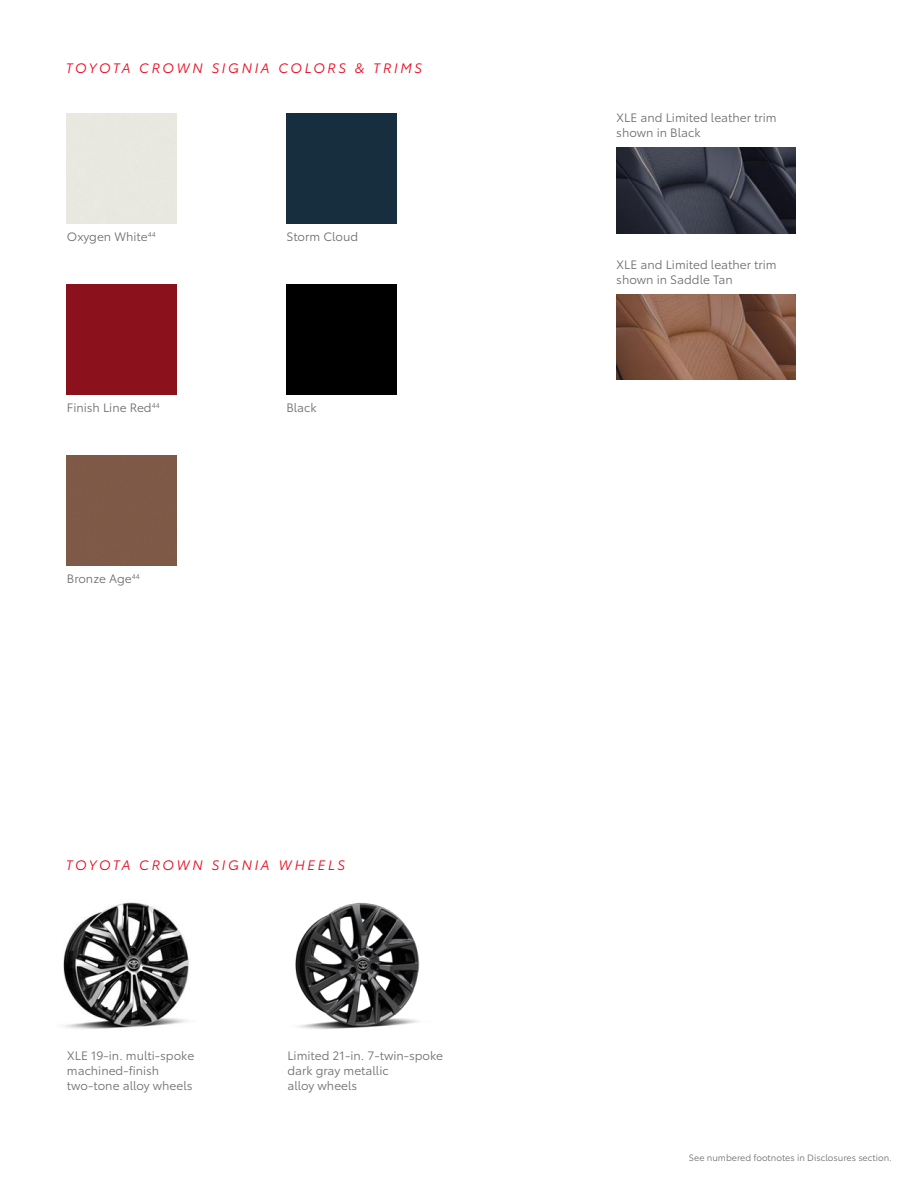
<style>
.page{position:relative;width:918px;height:1188px;background:#fff}
.page>*{position:absolute;margin:0;border:0;box-sizing:border-box;transform-origin:0 0}
.t1{font:italic 13.5px "Toyota Type";letter-spacing:.2em;color:#eb091e}
.t2{font:12px/15px "Toyota Type";color:#6d6e70}
.t3{font:9px "Toyota Type";color:#6d6e70}
</style>
<div class="page">
<img style="left:63px;top:902px;width:126px;height:127px">
<div style="left:287px;top:113px;width:110px;height:110px;background:#162e3f"></div>
<div style="left:67px;top:284px;width:110px;height:110px;background:#8b111c"></div>
<div style="left:287px;top:284px;width:110px;height:110px;background:#000"></div>
<div style="left:67px;top:455px;width:110px;height:110px;background:#7f5947"></div>
<img style="left:616px;top:148px;width:180px;height:85px">
<img style="left:616px;top:294px;width:180px;height:86px">
<img style="left:295px;top:902px;width:125px;height:127px">
<p class="t1" style="left:66px;top:58px;width:358px">TOYOTA CROWN SIGNIA COLORS &amp; TRIMS</p>
<p class="t2" style="left:67px;top:228px;width:90px">Oxygen White<sup>44</sup></p>
<p class="t2" style="left:67px;top:399px;width:94px">Finish Line Red<sup>44</sup></p>
<p class="t2" style="left:67px;top:570px;width:74px">Bronze Age<sup>44</sup></p>
<p class="t2" style="left:286px;top:228px;width:73px">Storm Cloud</p>
<p class="t2" style="left:286px;top:399px;width:32px">Black</p>
<p class="t1" style="left:66px;top:855px;width:281px">TOYOTA CROWN SIGNIA WHEELS</p>
<p class="t2" style="left:67px;top:1047px;width:129px">XLE 19-in. multi-spoke machined-finish two-tone alloy wheels</p>
<p class="t2" style="left:287px;top:1047px;width:157px">Limited 21-in. 7-twin-spoke dark gray metallic<br>alloy wheels</p>
<p class="t2" style="left:616px;top:110px;width:162px">XLE and Limited leather trim shown in Black</p>
<p class="t2" style="left:616px;top:256px;width:162px">XLE and Limited leather trim shown in Saddle Tan</p>
<p class="t3" style="left:689px;top:1151px;width:204px">See numbered footnotes in Disclosures section.</p>
</div>
